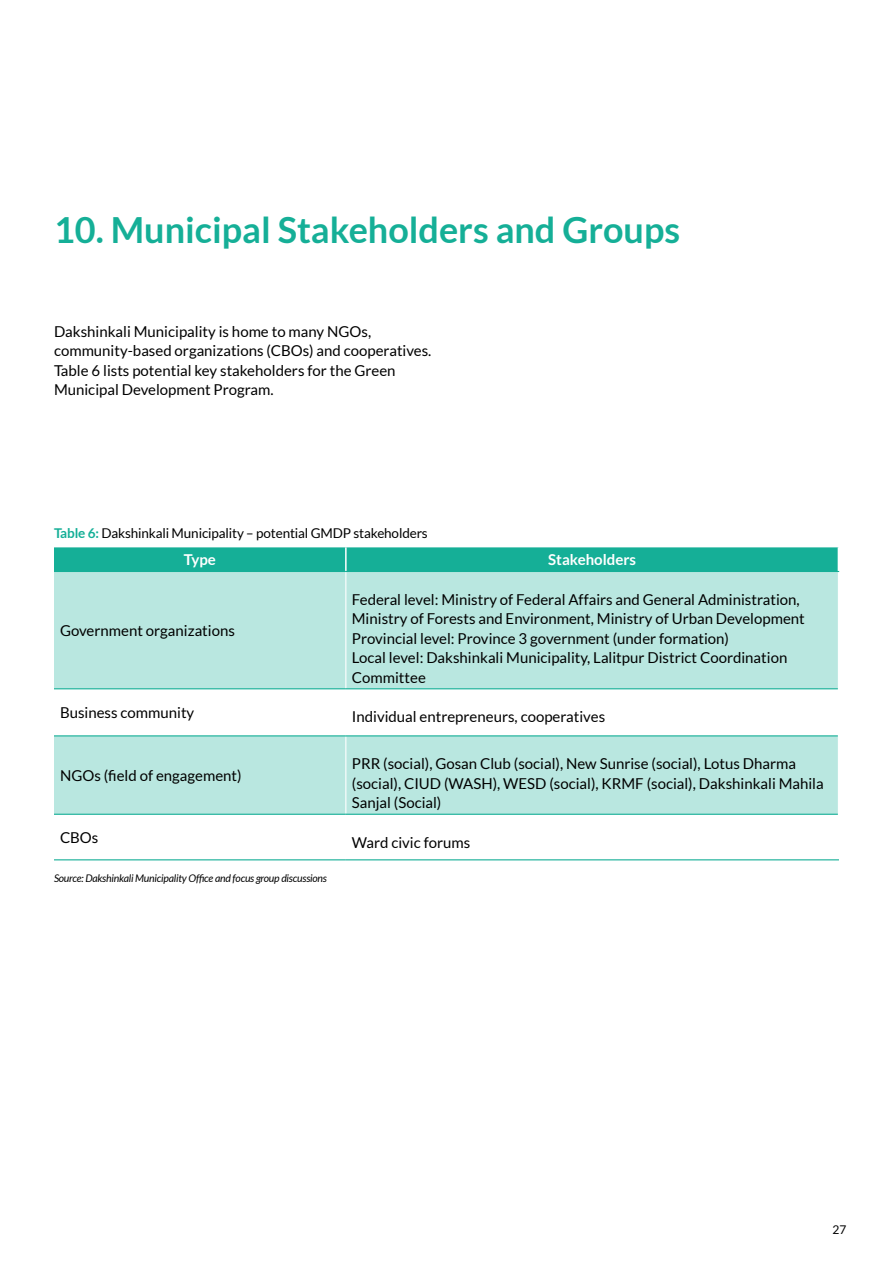
<style>
.page{position:relative;width:893px;height:1263px;background:#fff}
.page>*{position:absolute;margin:0;border:0;box-sizing:border-box;transform-origin:0 0}
.t1{font:700 36px "Lato";color:#15af97}
.t2{font:15px/19.5px "Lato";color:#000}
.t3{font:700 15px "Lato";color:#fff}
.t4{font:13.5px "Lato";letter-spacing:-.01em;color:#000}
.t5{font:12px "Lato";color:#000}
.t6{font:italic 10.5px "Lato";letter-spacing:-.02em;color:#000}
.s1{font-weight:700;color:#15af97}
</style>
<div class="page">
<svg style="left:54px;top:572px;width:784px;height:242px;fill:#b9e7e0"></svg>
<hr style="left:345px;top:572px;width:1px;height:116px;background:#fff">
<hr style="left:345px;top:689px;width:1px;height:46px;background:#fff">
<hr style="left:345px;top:736px;width:1px;height:78px;background:#fff">
<hr style="left:54px;top:571px;width:292px;height:1px;background:#15af97">
<hr style="left:346px;top:571px;width:493px;height:1px;background:#15af97">
<hr style="left:54px;top:688px;width:292px;height:1px;background:#15af97">
<hr style="left:346px;top:688px;width:492px;height:1px;background:#15af97">
<hr style="left:54px;top:735px;width:292px;height:1px;background:#15af97">
<hr style="left:346px;top:735px;width:492px;height:1px;background:#15af97">
<hr style="left:54px;top:814px;width:292px;height:1px;background:#15af97">
<hr style="left:346px;top:814px;width:492px;height:1px;background:#15af97">
<hr style="left:54px;top:859px;width:292px;height:1px;background:#15af97">
<hr style="left:346px;top:859px;width:493px;height:1px;background:#15af97">
<div style="left:54px;top:547px;width:785px;height:24px;background:#15af97"></div>
<h1 class="t1" style="left:54px;top:209px;width:628px">10. Municipal Stakeholders and Groups</h1>
<p class="t2" style="left:54px;top:322px;width:379px">Dakshinkali Municipality is home to many NGOs, community-based organizations (CBOs) and cooperatives.<br>Table 6 lists potential key stakeholders for the Green Municipal Development Program.</p>
<p class="t4" style="left:54px;top:526px;width:375px"><span class="s1">Table 6:</span> Dakshinkali Municipality – potential GMDP stakeholders</p>
<p class="t3" style="left:184px;top:551px;width:34px">Type</p>
<p class="t3" style="left:548px;top:551px;width:89px">Stakeholders</p>
<p class="t2" style="left:60px;top:621px;width:176px">Government organizations</p>
<p class="t2" style="left:352px;top:589px;width:454px">Federal level: Ministry of Federal Affairs and General Administration, Ministry of Forests and Environment, Ministry of Urban Development Provincial level: Province 3 government (under formation)<br>Local level: Dakshinkali Municipality, Lalitpur District Coordination Committee</p>
<p class="t2" style="left:60px;top:703px;width:136px">Business community</p>
<p class="t2" style="left:352px;top:707px;width:255px">Individual entrepreneurs, cooperatives</p>
<p class="t2" style="left:60px;top:766px;width:183px">NGOs (field of engagement)</p>
<p class="t2" style="left:352px;top:754px;width:473px">PRR (social), Gosan Club (social), New Sunrise (social), Lotus Dharma (social), CIUD (WASH), WESD (social), KRMF (social), Dakshinkali Mahila<br>Sanjal (Social)</p>
<p class="t2" style="left:60px;top:828px;width:40px">CBOs</p>
<p class="t2" style="left:352px;top:832px;width:120px">Ward civic forums</p>
<p class="t6" style="left:54px;top:872px;width:275px">Source: Dakshinkali Municipality Office and focus group discussions</p>
<p class="t5" style="left:832px;top:1222px;width:15px">27</p>
</div>
